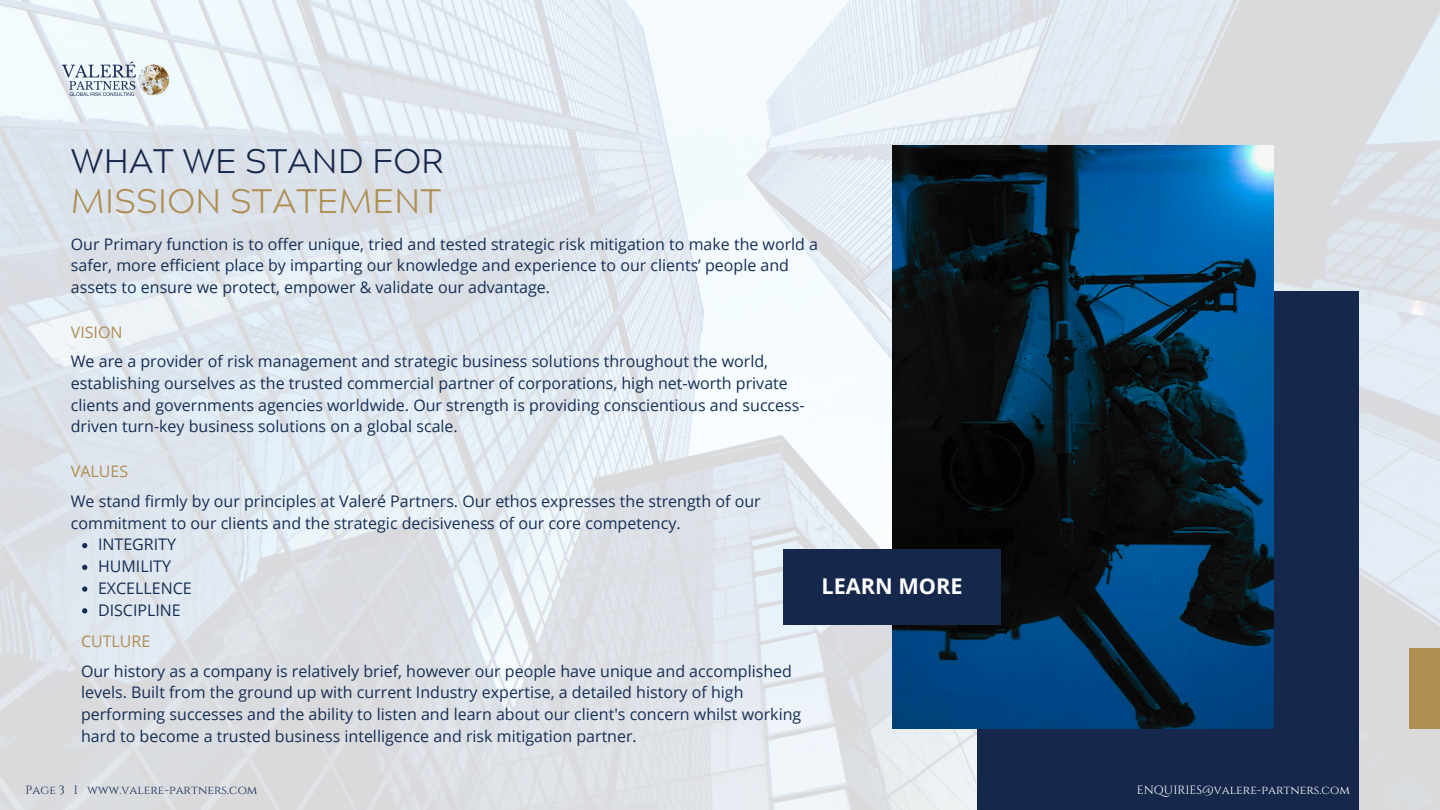
<style>
.page{position:relative;width:1440px;height:810px;background:#fff}
.page>*{position:absolute;margin:0;border:0;box-sizing:border-box;transform-origin:0 0}
.t1{font:300 34px "Acherus Grotesque";color:#af8e53}
.t2{font:300 34px "Acherus Grotesque";color:#16274c}
.t3{font:700 21.7px "Open Sans";color:#fff}
.t4{font:16px/21.8px "Open Sans";color:#162f56}
.t5{font:16px "Open Sans";color:#af8e53}
.t6{font:12px "Cinzel";color:#162f56}
.t7{font:12px "Cinzel";color:#fff}
</style>
<div class="page">
<img style="left:0;top:0;width:1440px;height:810px">
<div style="left:1409px;top:648px;width:31px;height:81px;background:#af8e53"></div>
<div style="left:978px;top:291px;width:381px;height:519px;background:#16274c"></div>
<img style="left:892px;top:145px;width:381px;height:584px">
<div style="left:783px;top:549px;width:218px;height:75px;background:#16274c"></div>
<img style="left:39px;top:37px;width:153px;height:87px">
<svg style="left:82px;top:543px;width:5px;height:5px"></svg>
<svg style="left:82px;top:565px;width:5px;height:5px"></svg>
<svg style="left:82px;top:586px;width:5px;height:6px"></svg>
<svg style="left:82px;top:608px;width:5px;height:5px"></svg>
<p class="t2" style="left:71px;top:147px;width:375px">WHAT WE STAND FOR</p>
<p class="t1" style="left:71px;top:187px;width:372px">MISSION STATEMENT</p>
<p class="t4" style="left:71px;top:232px;width:749px">Our Primary function is to offer unique, tried and tested strategic risk mitigation to make the world a safer, more efficient place by imparting our knowledge and experience to our clients’ people and assets to ensure we protect, empower &amp; validate our advantage.</p>
<p class="t5" style="left:71px;top:321px;width:53px">VISION</p>
<p class="t4" style="left:71px;top:350px;width:735px">We are a provider of risk management and strategic business solutions throughout the world, establishing ourselves as the trusted commercial partner of corporations, high net-worth private clients and governments agencies worldwide. Our strength is providing conscientious and success&shy;driven turn-key business solutions on a global scale.</p>
<p class="t5" style="left:71px;top:460px;width:59px">VALUES</p>
<p class="t4" style="left:71px;top:490px;width:691px">We stand firmly by our principles at Valeré Partners. Our ethos expresses the strength of our commitment to our clients and the strategic decisiveness of our core competency.</p>
<p class="t4" style="left:98px;top:533px;width:80px">INTEGRITY</p>
<p class="t4" style="left:98px;top:555px;width:74px">HUMILITY</p>
<p class="t4" style="left:98px;top:577px;width:95px">EXCELLENCE</p>
<p class="t4" style="left:98px;top:599px;width:84px">DISCIPLINE</p>
<p class="t5" style="left:81px;top:630px;width:71px">CUTLURE</p>
<p class="t4" style="left:81px;top:659px;width:722px">Our history as a company is relatively brief, however our people have unique and accomplished levels. Built from the ground up with current Industry expertise, a detailed history of high performing successes and the ability to listen and learn about our client's concern whilst working hard to become a trusted business intelligence and risk mitigation partner.</p>
<p class="t6" style="left:26px;top:782px;width:233px">Page 3 I www.valere-partners.com</p>
<p class="t3" style="left:822px;top:571px;width:142px">LEARN MORE</p>
<p class="t7" style="left:1137px;top:782px;width:215px">ENQUIRIES@valere-partners.com</p>
</div>
